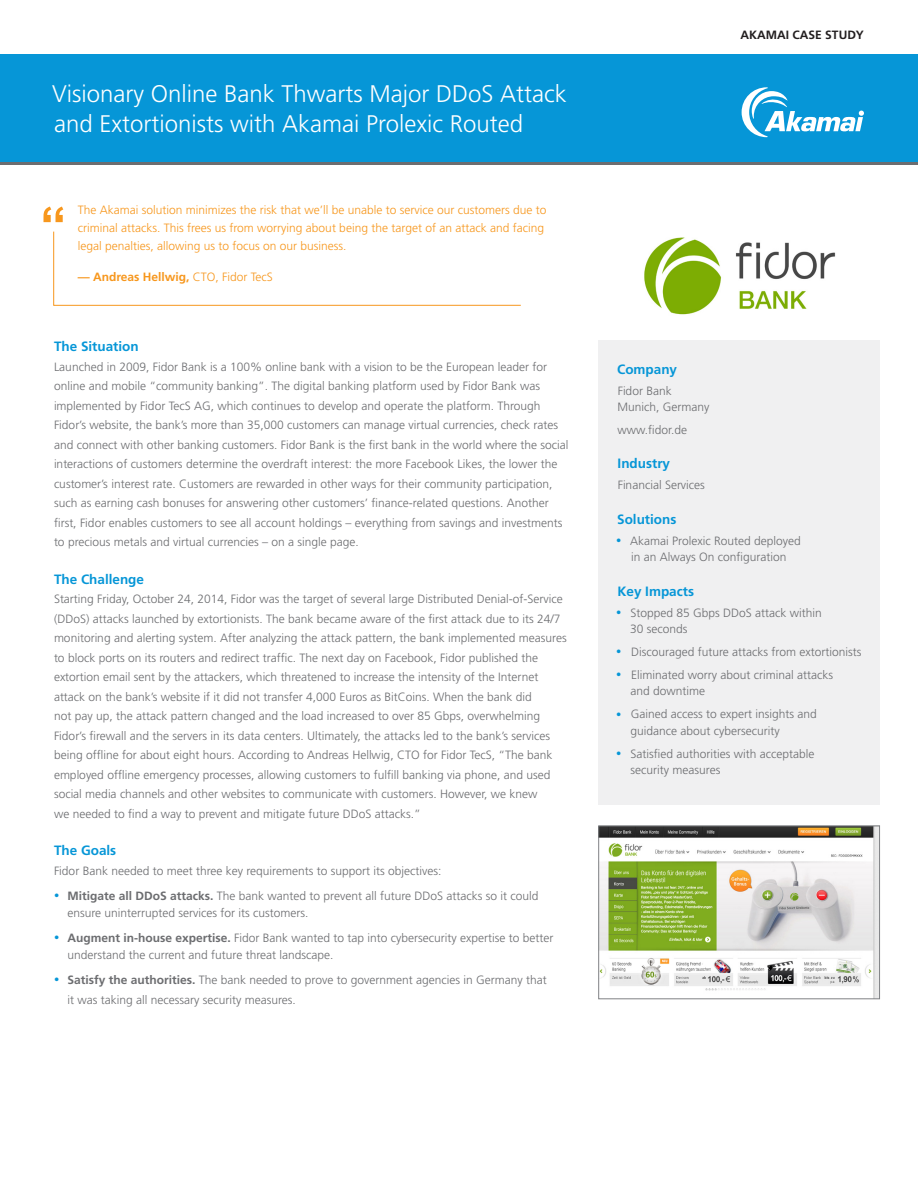
<style>
.page{position:relative;width:918px;height:1188px;background:#fff}
.page>*{position:absolute;margin:0;border:0;box-sizing:border-box;transform-origin:0 0}
.t1{font:300 24px/30px "Frutiger";color:#fff}
.benefits{font:700 13.5px "Frutiger";color:#0696d7}
.Section_Header{font:700 13.5px "Frutiger";color:#0696d7}
.Section_Header-2{font:300 12px/19.5px "Frutiger";color:#6c6d70}
.t2{font:300 12px/18px "Frutiger";color:#f7971d}
.benefits-2{font:300 12px/16.5px "Frutiger";color:#6c6d70}
.Quote_Guy{font:700 12px "Frutiger";color:#f7971d}
.t3{font:700 12px "Frutiger";color:#231f20}
.s1{font-weight:300}
.s2{font-size:10.5px;color:#0696d7}
.s3{font-weight:700}
</style>
<div class="page">
<div style="left:0;top:54px;width:918px;height:108px;background:#0696d7"></div>
<hr style="left:0;top:162px;width:918px;height:3px;background:#6c6d70">
<svg style="left:742px;top:87px;width:122px;height:50px"></svg>
<div style="left:598px;top:340px;width:282px;height:465px;background:#f0f0f1"></div>
<img style="left:600px;top:828px;width:278px;height:169px">
<div style="left:598px;top:826px;width:282px;height:173px;border:1px solid #808285"></div>
<svg style="left:53px;top:231px;width:468px;height:75px"></svg>
<svg style="left:44px;top:207px;width:19px;height:15px"></svg>
<img style="left:644px;top:237px;width:192px;height:78px">
<p class="t1" style="left:52px;top:79px;width:516px">Visionary Online Bank Thwarts Major DDoS Attack and Extortionists with Akamai Prolexic Routed</p>
<p class="t2" style="left:78px;top:201px;width:470px">The Akamai solution minimizes the risk that we’ll be unable to service our customers due to criminal attacks. This frees us from worrying about being the target of an attack and facing legal penalties, allowing us to focus on our business.</p>
<p class="Quote_Guy" style="left:78px;top:270px;width:197px">— Andreas Hellwig, <span class="s1">CTO, Fidor TecS</span></p>
<p class="Section_Header" style="left:54px;top:338px;width:86px">The Situation</p>
<p class="Section_Header-2" style="left:54px;top:357px;width:516px">Launched in 2009, Fidor Bank is a 100% online bank with a vision to be the European leader for online and mobile “community banking”. The digital banking platform used by Fidor Bank was implemented by Fidor TecS AG, which continues to develop and operate the platform. Through Fidor’s website, the bank’s more than 35,000 customers can manage virtual currencies, check rates and connect with other banking customers. Fidor Bank is the first bank in the world where the social interactions of customers determine the overdraft interest: the more Facebook Likes, the lower the customer’s interest rate. Customers are rewarded in other ways for their community participation, such as earning cash bonuses for answering other customers’ finance-related questions. Another first, Fidor enables customers to see all account holdings – everything from savings and investments to precious metals and virtual currencies – on a single page.</p>
<p class="Section_Header" style="left:54px;top:571px;width:92px">The Challenge</p>
<p class="Section_Header-2" style="left:54px;top:589px;width:514px">Starting Friday, October 24, 2014, Fidor was the target of several large Distributed Denial-of-Service (DDoS) attacks launched by extortionists. The bank became aware of the first attack due to its 24/7 monitoring and alerting system. After analyzing the attack pattern, the bank implemented measures to block ports on its routers and redirect traffic. The next day on Facebook, Fidor published the extortion email sent by the attackers, which threatened to increase the intensity of the Internet attack on the bank’s website if it did not transfer 4,000 Euros as BitCoins. When the bank did<br>not pay up, the attack pattern changed and the load increased to over 85 Gbps, overwhelming Fidor’s firewall and the servers in its data centers. Ultimately, the attacks led to the bank’s services being offline for about eight hours. According to Andreas Hellwig, CTO for Fidor TecS, “The bank employed offline emergency processes, allowing customers to fulfill banking via phone, and used social media channels and other websites to communicate with customers. However, we knew<br>we needed to find a way to prevent and mitigate future DDoS attacks.”</p>
<p class="Section_Header" style="left:54px;top:842px;width:64px">The Goals</p>
<p class="Section_Header-2" style="left:54px;top:861px;width:389px">Fidor Bank needed to meet three key requirements to support its objectives:</p>
<p class="Section_Header-2" style="left:68px;top:888px;width:473px;line-height:16.5px;text-indent:-14px"><span class="s2">•</span> <span class="s3">Mitigate all DDoS attacks.</span> The bank wanted to prevent all future DDoS attacks so it could ensure uninterrupted services for its customers.</p>
<p class="Section_Header-2" style="left:68px;top:930px;width:488px;line-height:16.5px;text-indent:-14px"><span class="s2">•</span> <span class="s3">Augment in-house expertise.</span> Fidor Bank wanted to tap into cybersecurity expertise to better understand the current and future threat landscape.</p>
<p class="Section_Header-2" style="left:68px;top:970px;width:481px;text-indent:-14px"><span class="s2">•</span> <span class="s3">Satisfy the authorities.</span> The bank needed to prove to government agencies in Germany that it was taking all necessary security measures.</p>
<p class="t3" style="left:741px;top:28px;width:125px">AKAMAI CASE STUDY</p>
<p class="benefits" style="left:617px;top:361px;width:62px">Company</p>
<p class="benefits-2" style="left:618px;top:382px;width:94px">Fidor Bank<br>Munich, Germany</p>
<p class="benefits-2" style="left:617px;top:421px;width:71px">www.fidor.de</p>
<p class="benefits" style="left:618px;top:455px;width:54px">Industry</p>
<p class="benefits-2" style="left:618px;top:477px;width:89px">Financial Services</p>
<p class="benefits" style="left:617px;top:511px;width:61px">Solutions</p>
<p class="Section_Header-2" style="left:616px;top:532px;width:186px;line-height:16.5px;text-align:center"><span class="s2">•</span> Akamai Prolexic Routed deployed in an Always On configuration</p>
<p class="benefits" style="left:618px;top:583px;width:78px">Key Impacts</p>
<p class="Section_Header-2" style="left:630px;top:604px;width:193px;line-height:16.5px;text-indent:-14px"><span class="s2">•</span> Stopped 85 Gbps DDoS attack within<br>30 seconds</p>
<p class="Section_Header-2" style="left:616px;top:642px;width:247px"><span class="s2">•</span> Discouraged future attacks from extortionists</p>
<p class="Section_Header-2" style="left:631px;top:667px;width:204px;line-height:16.5px;text-indent:-14px"><span class="s2">•</span> Eliminated worry about criminal attacks and downtime</p>
<p class="Section_Header-2" style="left:630px;top:706px;width:188px;line-height:16.5px;text-indent:-14px"><span class="s2">•</span> Gained access to expert insights and guidance about cybersecurity</p>
<p class="Section_Header-2" style="left:631px;top:746px;width:185px;line-height:16.5px;text-indent:-15px"><span class="s2">•</span> Satisfied authorities with acceptable security measures</p>
</div>
